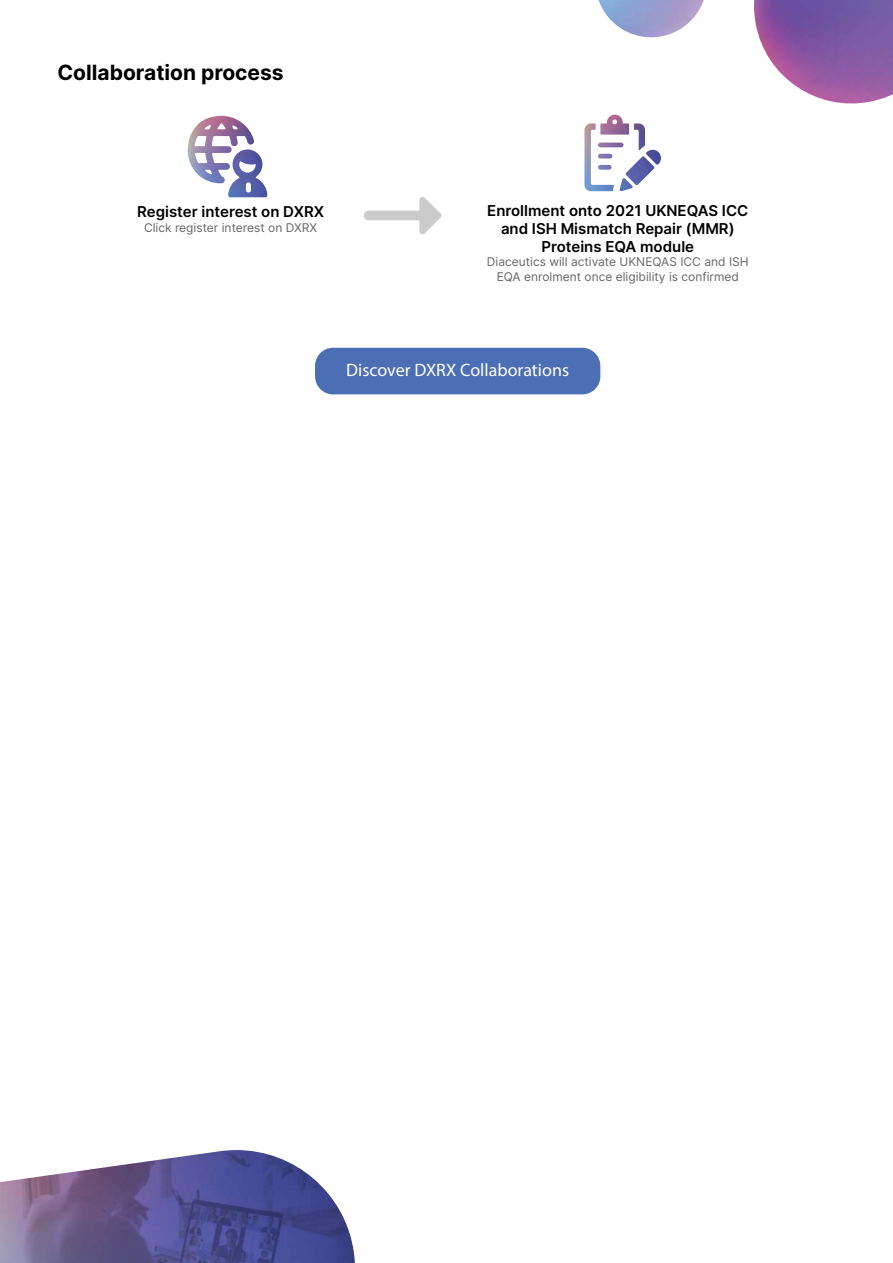
<style>
.page{position:relative;width:893px;height:1263px;background:#fff}
.page>*{position:absolute;margin:0;border:0;box-sizing:border-box;transform-origin:0 0}
.t1{font:700 21px "Inter";color:#000}
.t2{font:18px "Myriad Pro";color:#fff}
.t3{font:600 15px/18px "Inter";color:#000;text-align:center}
.t4{font:12px/14.4px "Inter";color:#666667;text-align:center}
</style>
<div class="page">
<img style="left:584px;top:115px;width:77px;height:76px">
<svg style="left:364px;top:197px;width:78px;height:37px"></svg>
<img style="left:187px;top:116px;width:80px;height:81px">
<div style="left:315px;top:348px;width:285px;height:46px;background:#4c6eb4;border-radius:18px"></div>
<img style="left:0;top:1150px;width:355px;height:113px">
<img style="left:598px;top:0;width:106px;height:38px">
<img style="left:754px;top:0;width:139px;height:104px">
<h1 class="t1" style="left:57px;top:57px;width:228px">Collaboration process</h1>
<p class="t3" style="left:137px;top:203px;width:188px">Register interest on DXRX</p>
<p class="t4" style="left:144px;top:220px;width:175px">Click register interest on DXRX</p>
<p class="t3" style="left:487px;top:201px;width:263px">Enrollment onto 2021 UKNEQAS ICC and ISH Mismatch Repair (MMR)<br>Proteins EQA module</p>
<p class="t4" style="left:487px;top:255px;width:263px">Diaceutics will activate UKNEQAS ICC and ISH<br>EQA enrolment once eligibility is confirmed</p>
<h2 class="t2" style="left:346px;top:359px;width:224px">Discover DXRX Collaborations</h2>
</div>
